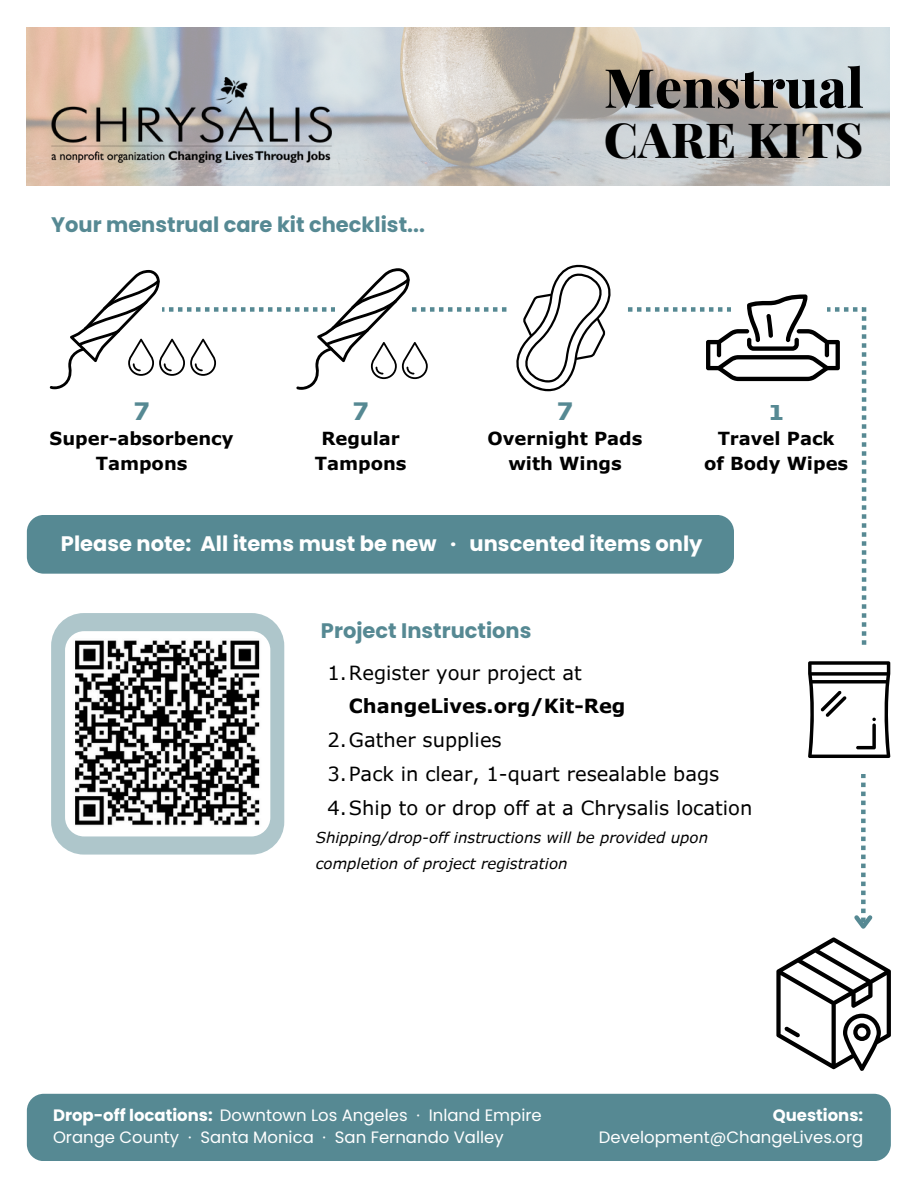
<style>
.page{position:relative;width:918px;height:1188px;background:#fff}
.page>*{position:absolute;margin:0;border:0;box-sizing:border-box;transform-origin:0 0}
.t1{font:800 54px "Playfair Display";color:#000}
.t2{font:800 48.3px "Playfair Display";color:#000}
.t3{font:700 24px "Verdana Pro";color:#568993}
.t4{font:700 21px "Poppins";color:#568993}
.t5{font:700 21px "Poppins";color:#fff}
.t6{font:19.5px/33.8px "Verdana Pro";color:#000}
.t7{font:700 18px/24.8px "Verdana Pro";color:#000;text-align:center}
.t8{font:16.5px/21.3px "Poppins";color:#fff}
.t9{font:italic 15px/25.8px "Verdana Pro";color:#000}
.s1{font-weight:700}
</style>
<div class="page">
<img style="left:27px;top:27px;width:863px;height:158px">
<img style="left:44px;top:78px;width:288px;height:84px">
<svg style="left:776px;top:774px;width:115px;height:297px"></svg>
<div style="left:27px;top:515px;width:707px;height:59px;background:#568993;border-radius:17px"></div>
<div style="left:27px;top:1094px;width:864px;height:67px;background:#568993;border-radius:17px"></div>
<svg style="left:50px;top:264px;width:840px;height:494px"></svg>
<div style="left:51px;top:613px;width:233px;height:241px;background:#aec6cb;border-radius:33px"></div>
<img style="left:65px;top:631px;width:205px;height:205px;border-radius:19px">
<p class="t1" style="left:604px;top:49px;width:262px">Menstrual</p>
<h3 class="t4" style="left:51px;top:209px;width:375px">Your menstrual care kit checklist...</h3>
<p class="t2" style="left:604px;top:105px;width:261px">CARE KITS</p>
<p class="t3" style="left:133px;top:395px;width:19px">7</p>
<p class="t7" style="left:50px;top:426px;width:185px">Super-absorbency<br>Tampons</p>
<p class="t3" style="left:352px;top:395px;width:19px">7</p>
<p class="t7" style="left:315px;top:426px;width:93px">Regular<br>Tampons</p>
<p class="t3" style="left:557px;top:395px;width:19px">7</p>
<p class="t7" style="left:488px;top:426px;width:156px">Overnight Pads with Wings</p>
<p class="t3" style="left:768px;top:395px;width:19px">1</p>
<p class="t7" style="left:704px;top:426px;width:146px">Travel Pack<br>of Body Wipes</p>
<p class="t5" style="left:61px;top:529px;width:643px">Please note: All items must be new · unscented items only</p>
<p class="t4" style="left:321px;top:616px;width:212px">Project Instructions</p>
<p class="t6" style="left:349px;top:655px;width:278px;text-indent:-21px">1.Register your project at<br><span class="s1">ChangeLives.org/Kit-Reg</span></p>
<p class="t6" style="left:327px;top:722px;width:176px">2.Gather supplies</p>
<p class="t6" style="left:327px;top:756px;width:393px">3.Pack in clear, 1-quart resealable bags</p>
<p class="t6" style="left:327px;top:790px;width:426px">4.Ship to or drop off at a Chrysalis location</p>
<p class="t9" style="left:316px;top:824px;width:394px">Shipping/drop-off instructions will be provided upon completion of project registration</p>
<h1 class="t8" style="left:53px;top:1105px;width:490px"><span class="s1">Drop-off locations:</span> Downtown Los Angeles · Inland Empire<br>Orange County · Santa Monica · San Fernando Valley</h1>
<h2 class="t8" style="left:599px;top:1105px;width:266px;text-align:right"><span class="s1">Questions:<br></span>Development@ChangeLives.org</h2>
</div>
